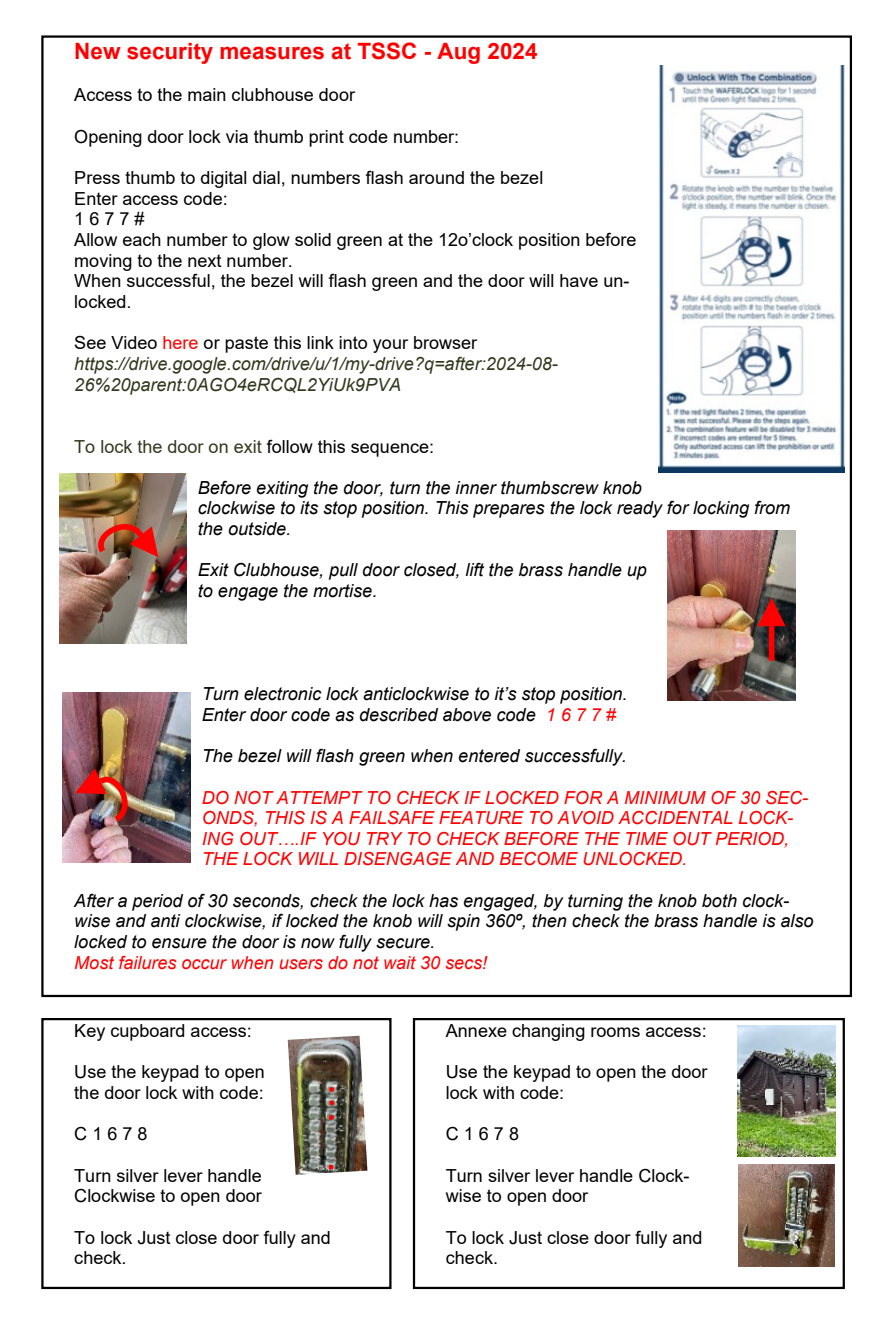
<style>
.page{position:relative;width:895px;height:1340px;background:#fff}
.page>*{position:absolute;margin:0;border:0;box-sizing:border-box;transform-origin:0 0}
.t1{font:700 22.5px "Arial";color:#f00}
.t2{font:18px/20.7px "Arial";color:#000}
.t3{font:italic 18px/20.7px "Arial";color:#000}
.t4{font:italic 18px/20.7px "Arial";color:#f00}
.t5{font:italic 18px/20.7px "Arial";color:#32381d}
.t6{font:18px "Arial";color:#32381d}
.s1{font-style:normal;color:#000}
.s2{font-style:normal;color:#f00}
.s3{color:#000}
.s4{color:#f00}
</style>
<div class="page">
<img style="left:658px;top:66px;width:186px;height:406px">
<img style="left:59px;top:474px;width:128px;height:170px">
<img style="left:667px;top:530px;width:128px;height:170px">
<img style="left:63px;top:692px;width:127px;height:170px">
<div style="left:768px;top:626px;width:6px;height:34px;background:#f00"></div>
<svg style="left:757px;top:598px;width:28px;height:28px"></svg>
<img style="left:93px;top:515px;width:65px;height:44px">
<img style="left:75px;top:768px;width:61px;height:59px">
<div style="left:41px;top:1018px;width:350px;height:270px;border:2px solid #000"></div>
<img style="left:288px;top:1035px;width:79px;height:139px">
<svg style="left:328px;top:1164px;width:5px;height:5px"></svg>
<svg style="left:329px;top:1087px;width:5px;height:4px"></svg>
<svg style="left:329px;top:1100px;width:5px;height:4px"></svg>
<svg style="left:329px;top:1115px;width:5px;height:4px"></svg>
<div style="left:413px;top:1018px;width:431px;height:270px;border:2px solid #000"></div>
<img style="left:737px;top:1025px;width:98px;height:131px">
<img style="left:738px;top:1164px;width:96px;height:102px">
<p class="t1" style="left:74px;top:43px;width:465px">New security measures at TSSC - Aug 2024</p>
<p class="t2" style="left:74px;top:86px;width:282px">Access to the main clubhouse door</p>
<p class="t2" style="left:74px;top:128px;width:386px">Opening door lock via thumb print code number:</p>
<p class="t2" style="left:74px;top:169px;width:563px">Press thumb to digital dial, numbers flash around the bezel<br>Enter access code:<br>1 6 7 7 #<br>Allow each number to glow solid green at the 12o’clock position before moving to the next number.<br>When successful, the bezel will flash green and the door will have un&shy;locked.</p>
<p class="t5" style="left:74px;top:334px;width:485px"><span class="s1">See Video</span> <span class="s2">here</span> <span class="s1">or paste this link into your browser </span>https://drive.google.com/drive/u/1/my-drive?q=after:2024-08-<br>26%20parent:0AGO4eRCQL2YiUk9PVA</p>
<p class="t6" style="left:74px;top:439px;width:361px">To lock the door on exit <span class="s3">follow this sequence:</span></p>
<p class="t3" style="left:198px;top:479px;width:593px">Before exiting the door, turn the inner thumbscrew knob<br>clockwise to its stop position. This prepares the lock ready for locking from the outside.</p>
<p class="t3" style="left:198px;top:561px;width:450px">Exit Clubhouse, pull door closed, lift the brass handle up to engage the mortise.</p>
<p class="t3" style="left:202px;top:685px;width:427px">Turn electronic lock anticlockwise to it’s stop position.<br>Enter door code as described above code <span class="s4">1 6 7 7 #</span></p>
<p class="t3" style="left:202px;top:747px;width:426px">The bezel will flash green when entered successfully.</p>
<p class="t4" style="left:202px;top:788px;width:607px">DO NOT ATTEMPT TO CHECK IF LOCKED FOR A MINIMUM OF 30 SEC-ONDS, THIS IS A FAILSAFE FEATURE TO AVOID ACCIDENTAL LOCK-ING OUT….IF YOU TRY TO CHECK BEFORE THE TIME OUT PERIOD, THE LOCK WILL DISENGAGE AND BECOME UNLOCKED.</p>
<p class="t3" style="left:74px;top:891px;width:740px">After a period of 30 seconds, check the lock has engaged, by turning the knob both clock&shy;wise and anti clockwise, if locked the knob will spin 360º, then check the brass handle is also locked to ensure the door is now fully secure.</p>
<p class="t4" style="left:74px;top:953px;width:414px">Most failures occur when users do not wait 30 secs!</p>
<p class="t2" style="left:74px;top:1022px;width:179px">Key cupboard access:</p>
<p class="t2" style="left:74px;top:1063px;width:192px">Use the keypad to open the door lock with code:</p>
<p class="t2" style="left:74px;top:1125px;width:75px">C 1 6 7 8</p>
<p class="t2" style="left:74px;top:1166px;width:189px">Turn silver lever handle<br>Clockwise to open door</p>
<p class="t2" style="left:74px;top:1228px;width:258px">To lock Just close door fully and check.</p>
<p class="t2" style="left:446px;top:1022px;width:262px">Annexe changing rooms access:</p>
<p class="t2" style="left:446px;top:1063px;width:263px">Use the keypad to open the door lock with code:</p>
<p class="t2" style="left:446px;top:1125px;width:75px">C 1 6 7 8</p>
<p class="t2" style="left:446px;top:1166px;width:245px">Turn silver lever handle Clock&shy;wise to open door</p>
<p class="t2" style="left:446px;top:1228px;width:258px">To lock Just close door fully and check.</p>
</div>
